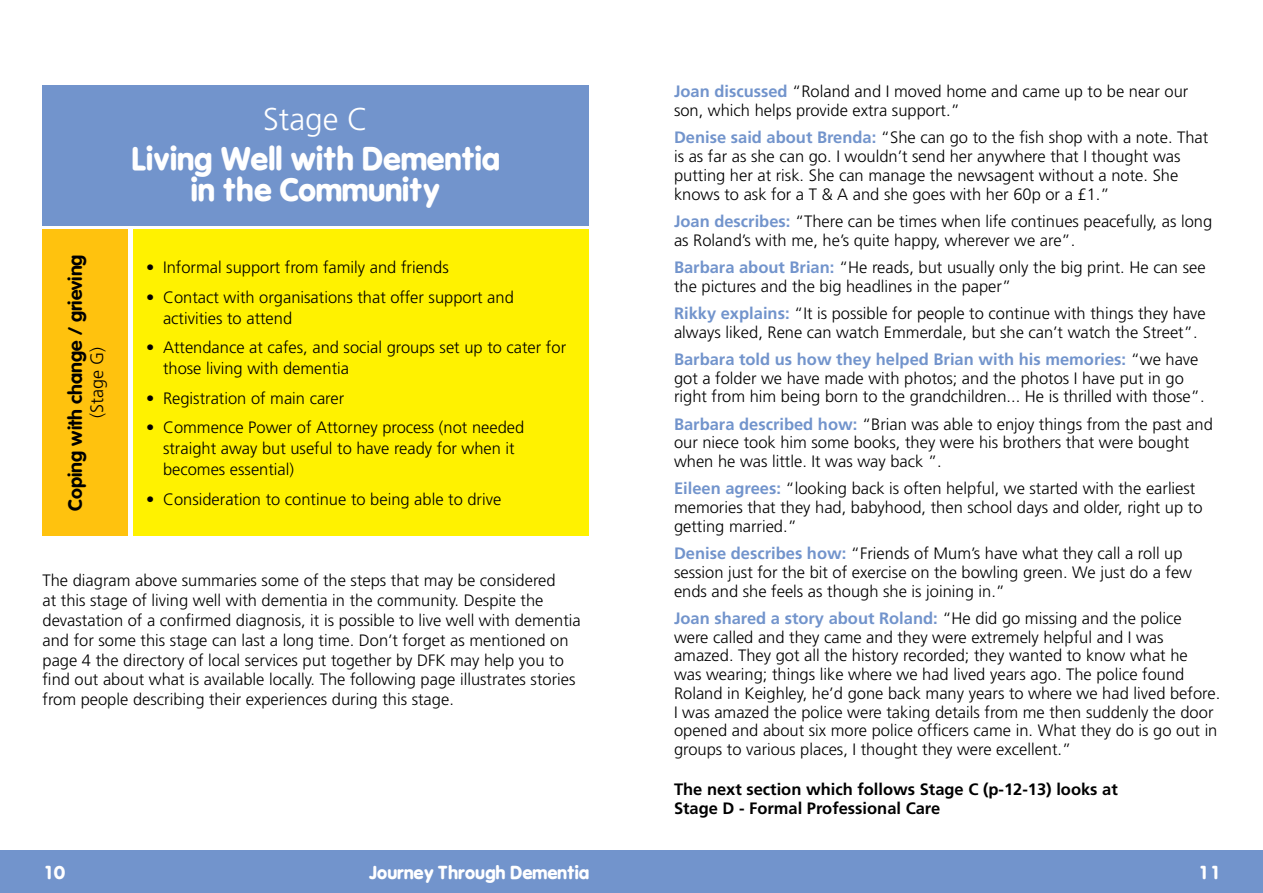
<style>
.page{position:relative;width:1263px;height:893px;background:#fff}
.page>*{position:absolute;margin:0;border:0;box-sizing:border-box;transform-origin:0 0}
.t1{font:700 31.5px/31.5px "VAG Rounded Black S Si";color:#fff;text-align:center}
.t2{font:300 31.5px "Frutiger";color:#fff}
.t3{font:700 19.5px "VAG Rounded";color:#000}
.t4{font:700 18px "VAG Rounded Black S Si";color:#fff}
.t5{font:300 18px "Frutiger";color:#000}
.t6{font:300 16.5px/18.8px "Frutiger";color:#000}
.t7{font:700 16.5px/18.8px "Frutiger";color:#000}
.s1{font-weight:700;color:#7294cc}
</style>
<div class="page">
<div style="left:0;top:850px;width:1263px;height:43px;background:#7294cc"></div>
<div style="left:43px;top:85px;width:546px;height:140px;background:#7294cc"></div>
<div style="left:133px;top:230px;width:455px;height:306px;background:#fff200"></div>
<div style="left:43px;top:230px;width:85px;height:306px;background:#ffc20e"></div>
<p class="t3" style="left:64px;top:511px;width:258px;rotate:-90deg">Coping with change / grieving</p>
<p class="t5" style="left:87px;top:418px;width:73px;rotate:-90deg">(Stage G)</p>
<h1 class="t2" style="left:263px;top:101px;width:107px">Stage C</h1>
<h1 class="t1" style="left:132px;top:142px;width:369px">Living Well with Dementia in the Community</h1>
<p class="t6" style="left:146px;top:258px;width:304px">• Informal support from family and friends</p>
<p class="t6" style="left:163px;top:287px;width:352px;line-height:21px;text-indent:-17px">• Contact with organisations that offer support and activities to attend</p>
<p class="t6" style="left:163px;top:337px;width:405px;line-height:21px;text-indent:-17px">• Attendance at cafes, and social groups set up to cater for those living with dementia</p>
<p class="t6" style="left:146px;top:389px;width:200px">• Registration of main carer</p>
<p class="t6" style="left:163px;top:417px;width:363px;line-height:21px;text-indent:-17px">• Commence Power of Attorney process (not needed straight away but useful to have ready for when it becomes essential)</p>
<p class="t6" style="left:146px;top:490px;width:357px">• Consideration to continue to being able to drive</p>
<p class="t6" style="left:43px;top:571px;width:540px;line-height:19.8px">The diagram above summaries some of the steps that may be considered<br>at this stage of living well with dementia in the community. Despite the devastation of a confirmed diagnosis, it is possible to live well with dementia and for some this stage can last a long time. Don’t forget as mentioned on page 4 the directory of local services put together by DFK may help you to find out about what is available locally. The following page illustrates stories from people describing their experiences during this stage.</p>
<p class="t6" style="left:674px;top:83px;width:516px"><span class="s1">Joan discussed</span> “Roland and I moved home and came up to be near our son, which helps provide extra support.”</p>
<p class="t6" style="left:674px;top:129px;width:536px"><span class="s1">Denise said about Brenda:</span> “She can go to the fish shop with a note. That is as far as she can go. I wouldn’t send her anywhere that I thought was putting her at risk. She can manage the newsagent without a note. She knows to ask for a T &amp; A and she goes with her 60p or a £1.”</p>
<p class="t6" style="left:674px;top:212px;width:540px"><span class="s1">Joan describes:</span> “There can be times when life continues peacefully, as long as Roland’s with me, he’s quite happy, wherever we are”.</p>
<p class="t6" style="left:674px;top:258px;width:533px"><span class="s1">Barbara about Brian:</span> “He reads, but usually only the big print. He can see the pictures and the big headlines in the paper”</p>
<p class="t6" style="left:674px;top:304px;width:533px"><span class="s1">Rikky explains:</span> “It is possible for people to continue with things they have always liked, Rene can watch Emmerdale, but she can’t watch the Street”.</p>
<p class="t6" style="left:674px;top:350px;width:532px"><span class="s1">Barbara told us how they helped Brian with his memories:</span> “we have got a folder we have made with photos; and the photos I have put in go right from him being born to the grandchildren... He is thrilled with those”.</p>
<p class="t6" style="left:674px;top:415px;width:540px"><span class="s1">Barbara described how:</span> “Brian was able to enjoy things from the past and our niece took him some books, they were his brothers that were bought when he was little. It was way back ”.</p>
<p class="t6" style="left:674px;top:480px;width:530px"><span class="s1">Eileen agrees:</span> “looking back is often helpful, we started with the earliest memories that they had, babyhood, then school days and older, right up to getting married.”</p>
<p class="t6" style="left:674px;top:544px;width:520px"><span class="s1">Denise describes how:</span> “Friends of Mum’s have what they call a roll up session just for the bit of exercise on the bowling green. We just do a few ends and she feels as though she is joining in.”</p>
<p class="t6" style="left:674px;top:609px;width:548px"><span class="s1">Joan shared a story about Roland:</span> “He did go missing and the police were called and they came and they were extremely helpful and I was amazed. They got all the history recorded; they wanted to know what he<br>was wearing; things like where we had lived years ago. The police found Roland in Keighley, he’d gone back many years to where we had lived before.<br>I was amazed the police were taking details from me then suddenly the door opened and about six more police officers came in. What they do is go out in groups to various places, I thought they were excellent.”</p>
<p class="t7" style="left:674px;top:780px;width:445px">The next section which follows Stage C (p-12-13) looks at<br>Stage D - Formal Professional Care</p>
<p class="t4" style="left:43px;top:861px;width:24px">10</p>
<p class="t4" style="left:369px;top:861px;width:221px">Journey Through Dementia</p>
<p class="t4" style="left:1197px;top:861px;width:24px">11</p>
</div>
